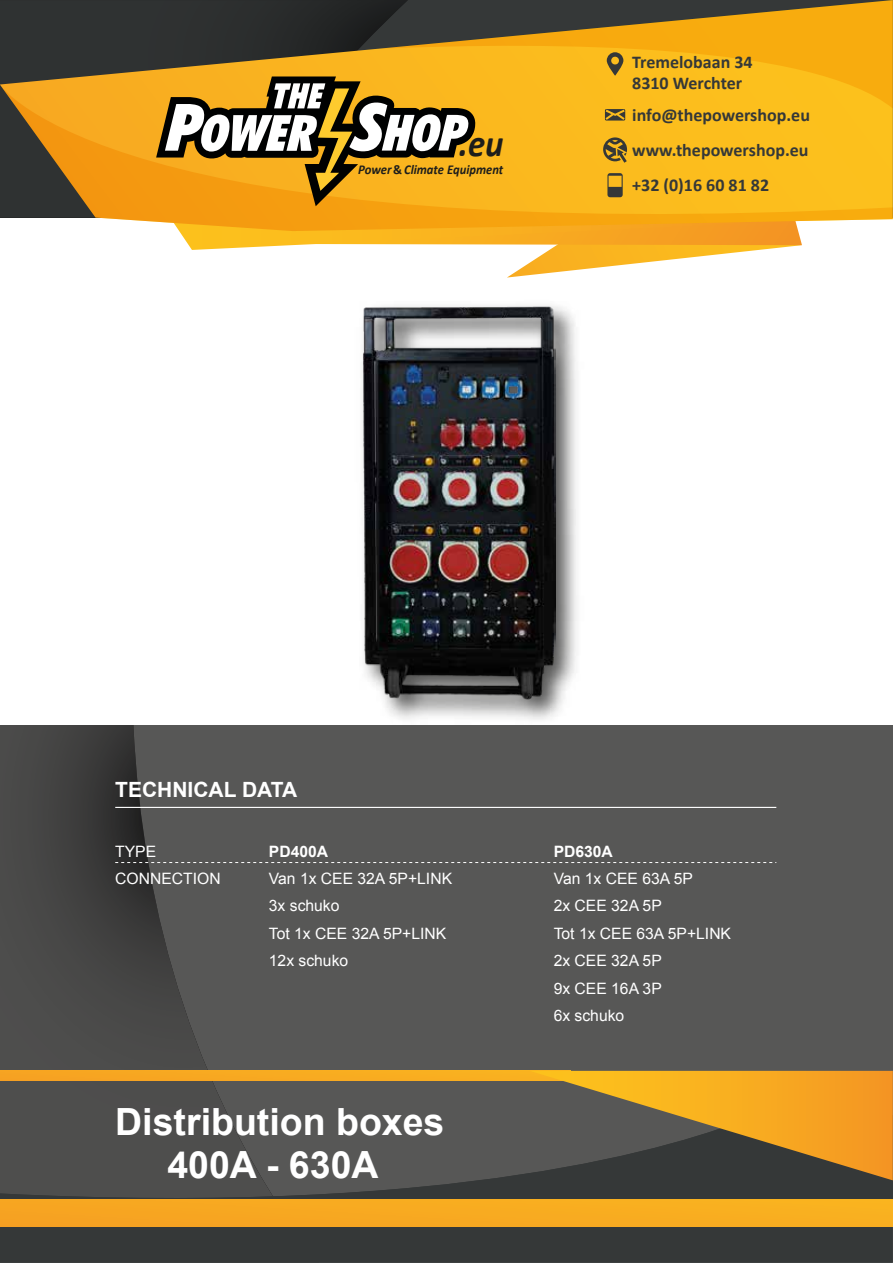
<style>
.page{position:relative;width:893px;height:1263px;background:#fff}
.page>*{position:absolute;margin:0;border:0;box-sizing:border-box;transform-origin:0 0}
.t1{font:italic 700 37.65px "Calibri";color:#1d1d1b;scale:.93 1}
.t2{font:700 37.5px/43.5px "Arial";color:#fff;text-align:center}
.t3{font:700 21px "Arial";color:#fff}
.t4{font:700 18px/34.7px "Calibri";color:#353838}
.t5{font:15.75px/27.5px "Arial";color:#fff}
.t6{font:700 15.75px "Arial";color:#fff}
.t7{font:italic 700 13.5px "Calibri";color:#1d1d1b;scale:.94 1}
.s1{font-style:normal}
</style>
<div class="page">
<svg style="left:0;top:0;width:378px;height:85px"></svg>
<svg style="left:0;top:85px;width:893px;height:137px"></svg>
<svg style="left:378px;top:0;width:515px;height:108px"></svg>
<img style="left:362px;top:306px;width:215px;height:414px">
<img style="left:363px;top:305px;width:192px;height:397px">
<svg style="left:156px;top:52px;width:646px;height:226px"></svg>
<div style="left:0;top:725px;width:893px;height:410px;background:#575756"></div>
<svg style="left:0;top:725px;width:319px;height:390px"></svg>
<svg style="left:0;top:1115px;width:893px;height:148px"></svg>
<div style="left:0;top:1199px;width:893px;height:27px;background:#f8ab21"></div>
<div style="left:0;top:1071px;width:570px;height:10px;background:#f8aa21"></div>
<svg style="left:529px;top:1071px;width:364px;height:109px"></svg>
<hr style="left:115px;top:807px;width:661px;height:1px;background:#fff">
<svg style="left:115px;top:862px;width:661px;height:1px"></svg>
<h1 class="t1" style="left:459px;top:120px;width:50px">.eu</h1>
<p class="t7" style="left:358px;top:161px;width:156px">Power<span class="s1">&amp;</span> Climate Equipment</p>
<p class="t4" style="left:632px;top:50px;width:122px;line-height:21.6px">Tremelobaan 34<br>8310 Werchter</p>
<p class="t4" style="left:632px;top:97px;width:179px;text-align:justify">info@thepowershop.eu www.thepowershop.eu +32 (0)16 60 81 82</p>
<h3 class="t3" style="left:115px;top:776px;width:183px">TECHNICAL DATA</h3>
<p class="t5" style="left:115px;top:837px;width:107px">TYPE<br>CONNECTION</p>
<p class="t6" style="left:269px;top:841px;width:61px">PD400A</p>
<p class="t5" style="left:269px;top:865px;width:185px">Van 1x CEE 32A 5P+LINK<br>3x schuko<br>Tot 1x CEE 32A 5P+LINK<br>12x schuko</p>
<h2 class="t2" style="left:115px;top:1101px;width:331px">Distribution boxes<br>400A - 630A</h2>
<p class="t6" style="left:554px;top:841px;width:61px">PD630A</p>
<p class="t5" style="left:554px;top:865px;width:179px">Van 1x CEE 63A 5P<br>2x CEE 32A 5P<br>Tot 1x CEE 63A 5P+LINK<br>2x CEE 32A 5P<br>9x CEE 16A 3P<br>6x schuko</p>
</div>
